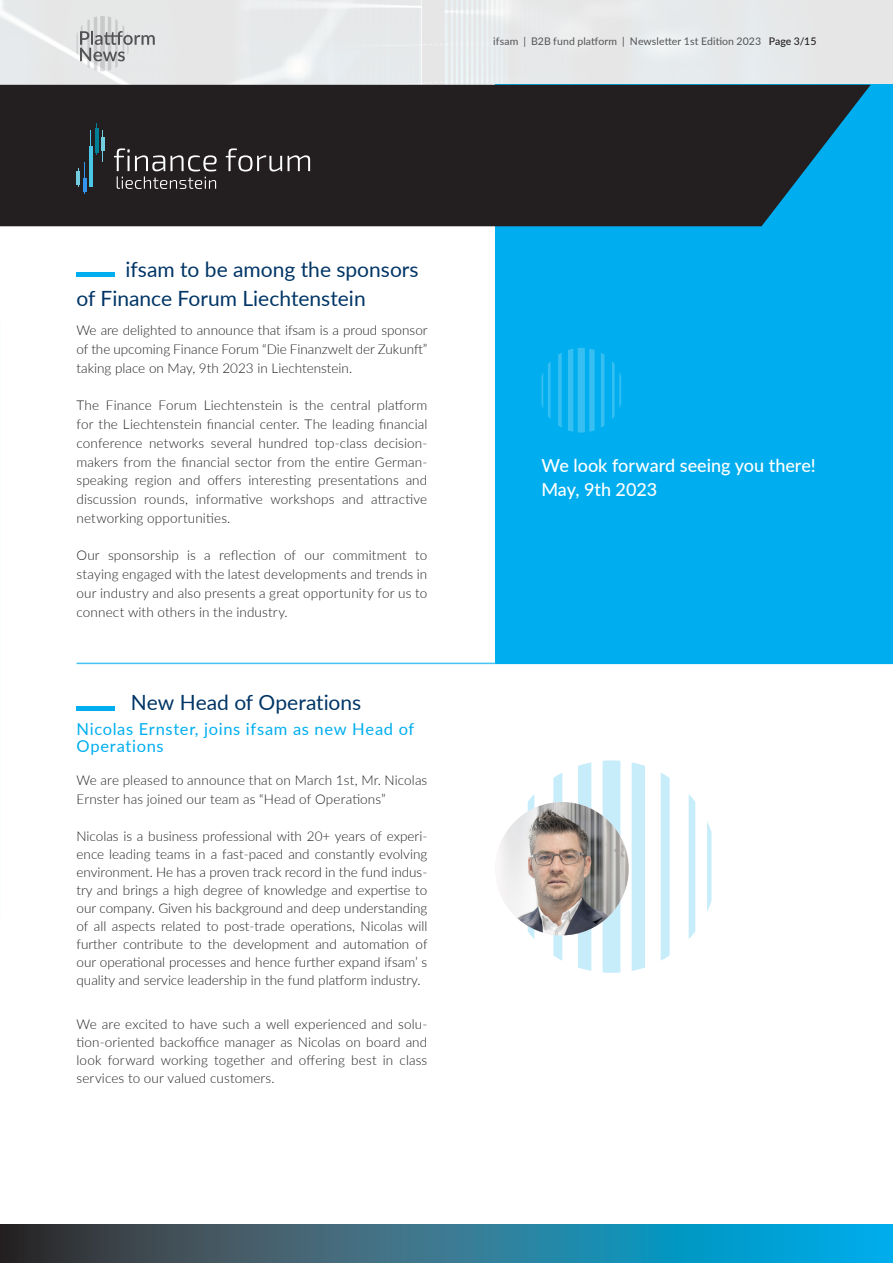
<style>
.page{position:relative;width:893px;height:1263px;background:#fff}
.page>*{position:absolute;margin:0;border:0;box-sizing:border-box;transform-origin:0 0}
.t1{font:21px/28.5px "Lato";color:#003566}
.t2{font:500 18px/24px "Lato";color:#fff}
.t3{font:16.5px/16.5px "Lato";letter-spacing:.04em;color:#00aeef}
.t4{font:300 13.5px/18.8px "Lato";letter-spacing:.005em;color:#231f20;text-align:justify}
.t5{font:10.5px "Lato";letter-spacing:.01em;color:#535356}
.s1{font-weight:500;color:#231f20}
</style>
<div class="page">
<svg style="left:77px;top:16px;width:78px;height:55px;background:#cccdce"></svg>
<svg style="left:516px;top:760px;width:195px;height:213px"></svg>
<hr style="left:77px;top:273px;width:38px;height:4px;background:#00aeef">
<hr style="left:77px;top:706px;width:38px;height:4px;background:#00aeef">
<div style="left:495px;top:84px;width:398px;height:579px;background:#00aeef"></div>
<div style="left:0;top:85px;width:871px;height:141px;background:#231f20"></div>
<svg style="left:226px;top:148px;width:56px;height:23px"></svg>
<svg style="left:288px;top:155px;width:22px;height:16px"></svg>
<svg style="left:114px;top:148px;width:103px;height:41px;background:#4a4748"></svg>
<hr style="left:77px;top:171px;width:3px;height:14px;background:#73cde1">
<hr style="left:95px;top:129px;width:4px;height:24px;background:#007f97">
<hr style="left:101px;top:138px;width:4px;height:13px;background:#73cde1">
<hr style="left:83px;top:178px;width:3px;height:14px;background:#3495f0">
<hr style="left:89px;top:146px;width:3px;height:41px;background:#4ac6e6">
<hr style="left:84px;top:162px;width:1px;height:32px;background:#3495f0">
<hr style="left:90px;top:130px;width:1px;height:32px;background:#4ac6e6">
<hr style="left:96px;top:123px;width:1px;height:32px;background:#007f97">
<hr style="left:102px;top:130px;width:1px;height:32px;background:#73cde1">
<img style="left:495px;top:802px;width:134px;height:133px;border-radius:67px">
<svg style="left:541px;top:348px;width:80px;height:84px"></svg>
<svg style="left:0;top:1224px;width:893px;height:39px;background:#277590"></svg>
<hr style="left:77px;top:663px;width:816px;height:1px;background:#00aeef">
<p class="t5" style="left:493px;top:34px;width:325px">ifsam | B2B fund platform | Newsletter 1st Edition 2023 <span class="s1">Page 3/15</span></p>
<h1 class="t1" style="left:77px;top:254px;width:344px;text-indent:49px">ifsam to be among the sponsors of Finance Forum Liechtenstein</h1>
<p class="t4" style="left:77px;top:321px;width:353px">We are delighted to announce that ifsam is a proud sponsor of the upcoming Finance Forum “Die Finanzwelt der Zukunft” taking place on May, 9th 2023 in Liechtenstein.</p>
<p class="t4" style="left:77px;top:396px;width:352px">The Finance Forum Liechtenstein is the central platform for the Liechtenstein financial center. The leading financial conference networks several hundred top-class decision&shy;makers from the financial sector from the entire German&shy;speaking region and offers interesting presentations and discussion rounds, informative workshops and attractive networking opportunities.</p>
<p class="t4" style="left:77px;top:546px;width:352px">Our sponsorship is a reflection of our commitment to staying engaged with the latest developments and trends in our industry and also presents a great opportunity for us to connect with others in the industry.</p>
<h1 class="t1" style="left:131px;top:687px;width:232px">New Head of Operations</h1>
<p class="t3" style="left:77px;top:720px;width:339px">Nicolas Ernster, joins ifsam as new Head of<br>Operations</p>
<p class="t4" style="left:77px;top:771px;width:352px">We are pleased to announce that on March 1st, Mr. Nicolas<br>Ernster has joined our team as “Head of Operations”</p>
<p class="t4" style="left:77px;top:826px;width:353px;line-height:18px">Nicolas is a business professional with 20+ years of experi&shy;ence leading teams in a fast-paced and constantly evolving environment. He has a proven track record in the fund indus&shy;try and brings a high degree of knowledge and expertise to our company. Given his background and deep understanding of all aspects related to post-trade operations, Nicolas will further contribute to the development and automation of our operational processes and hence further expand ifsam’ s quality and service leadership in the fund platform industry.</p>
<p class="t4" style="left:77px;top:1015px;width:352px;line-height:18px">We are excited to have such a well experienced and solu&shy;tion-oriented backoffice manager as Nicolas on board and look forward working together and offering best in class services to our valued customers.</p>
<h2 class="t2" style="left:541px;top:452px;width:276px">We look forward seeing you there!<br>May, 9th 2023</h2>
</div>
